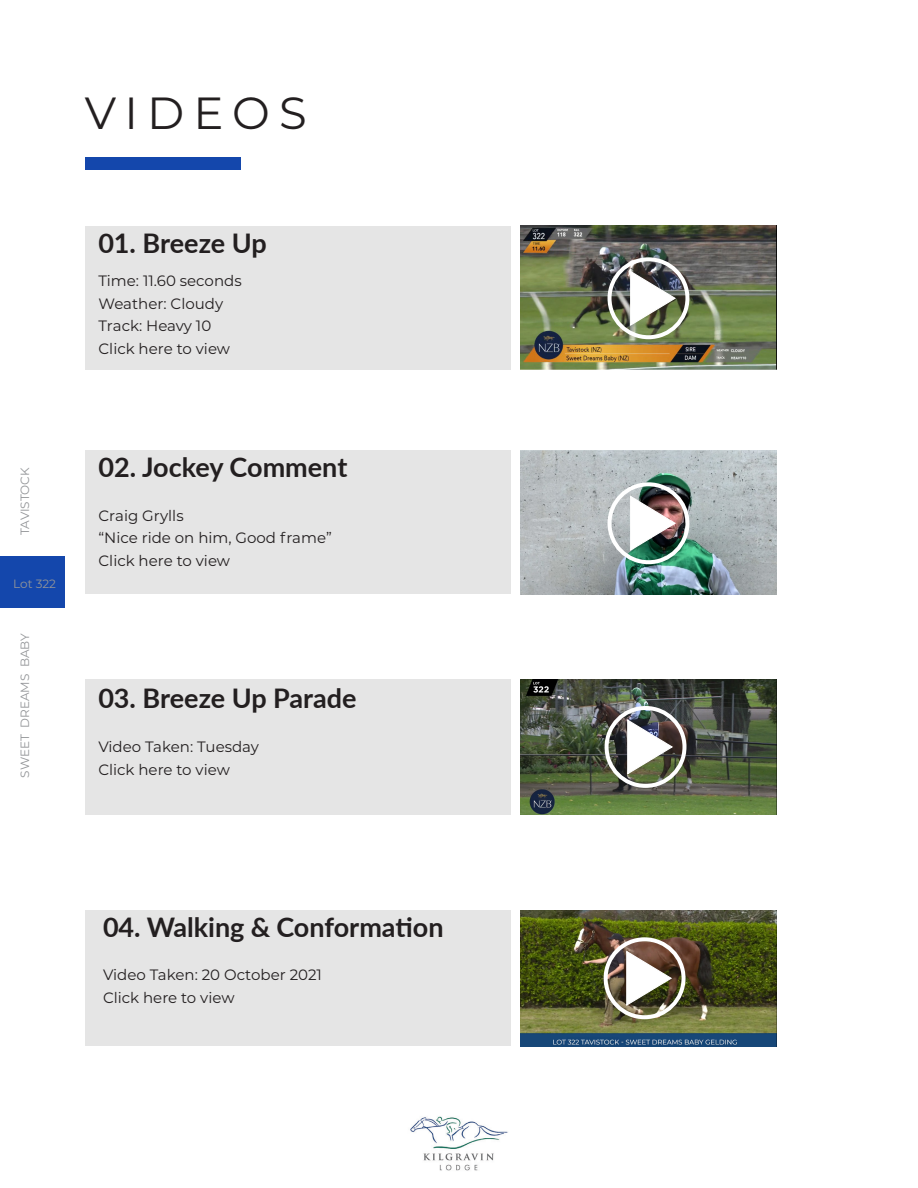
<style>
.page{position:relative;width:918px;height:1188px;background:#fff}
.page>*{position:absolute;margin:0;border:0;box-sizing:border-box;transform-origin:0 0}
.Cover_3{font:45px "Montserrat";letter-spacing:.2em;color:#231f20}
.Sub_Title_Bold{font:700 27px "Lato";color:#231f20}
.Body{font:15px "Montserrat";color:#231f20}
.t1{font:12px "Montserrat";color:#939598}
</style>
<div class="page">
<div style="left:0;top:556px;width:65px;height:51px;background:#1447ac"></div>
<img style="left:410px;top:1116px;width:98px;height:55px">
<div style="left:85px;top:157px;width:156px;height:12px;background:#1447ac"></div>
<div style="left:85px;top:451px;width:426px;height:143px;background:#e5e5e5"></div>
<img style="left:521px;top:451px;width:255px;height:143px">
<svg style="left:630px;top:494px;width:47px;height:58px"></svg>
<div style="left:608px;top:482px;width:81px;height:82px;border:4px solid #fff;border-radius:50%"></div>
<div style="left:85px;top:679px;width:426px;height:136px;background:#e5e5e5"></div>
<img style="left:521px;top:679px;width:255px;height:136px">
<svg style="left:627px;top:718px;width:47px;height:58px"></svg>
<div style="left:605px;top:706px;width:81px;height:82px;border:4px solid #fff;border-radius:50%"></div>
<div style="left:85px;top:910px;width:426px;height:136px;background:#e5e5e5"></div>
<img style="left:521px;top:910px;width:255px;height:136px">
<svg style="left:626px;top:950px;width:47px;height:57px"></svg>
<div style="left:604px;top:937px;width:82px;height:82px;border:4px solid #fff;border-radius:50%"></div>
<div style="left:85px;top:226px;width:426px;height:144px;background:#e5e5e5"></div>
<img style="left:521px;top:226px;width:255px;height:143px">
<svg style="left:630px;top:270px;width:47px;height:57px"></svg>
<div style="left:608px;top:257px;width:81px;height:82px;border:4px solid #fff;border-radius:50%"></div>
<p class="Cover_3" style="left:85px;top:82px;width:223px">VIDEOS</p>
<p class="t1" style="left:17px;top:535px;width:69px;rotate:-90deg">TAVISTOCK</p>
<p class="t1" style="left:13px;top:575px;width:44px">Lot 322</p>
<p class="t1" style="left:17px;top:778px;width:146px;rotate:-90deg">SWEET DREAMS BABY</p>
<p class="Sub_Title_Bold" style="left:98px;top:223px;width:170px">01. Breeze Up</p>
<p class="Body" style="left:99px;top:270px;width:145px">Time: 11.60 seconds</p>
<p class="Body" style="left:99px;top:293px;width:126px">Weather: Cloudy</p>
<p class="Body" style="left:99px;top:315px;width:114px">Track: Heavy 10</p>
<p class="Body" style="left:99px;top:338px;width:133px">Click here to view</p>
<p class="Sub_Title_Bold" style="left:99px;top:447px;width:250px">02. Jockey Comment</p>
<p class="Body" style="left:99px;top:505px;width:87px">Craig Grylls</p>
<p class="Body" style="left:99px;top:528px;width:235px">“Nice ride on him, Good frame”</p>
<p class="Body" style="left:99px;top:550px;width:133px">Click here to view</p>
<p class="Sub_Title_Bold" style="left:98px;top:679px;width:260px">03. Breeze Up Parade</p>
<p class="Body" style="left:98px;top:736px;width:162px">Video Taken: Tuesday</p>
<p class="Body" style="left:98px;top:759px;width:133px">Click here to view</p>
<p class="Sub_Title_Bold" style="left:103px;top:907px;width:342px">04. Walking &amp; Conformation</p>
<p class="Body" style="left:103px;top:965px;width:220px">Video Taken: 20 October 2021</p>
<p class="Body" style="left:103px;top:987px;width:133px">Click here to view</p>
</div>
